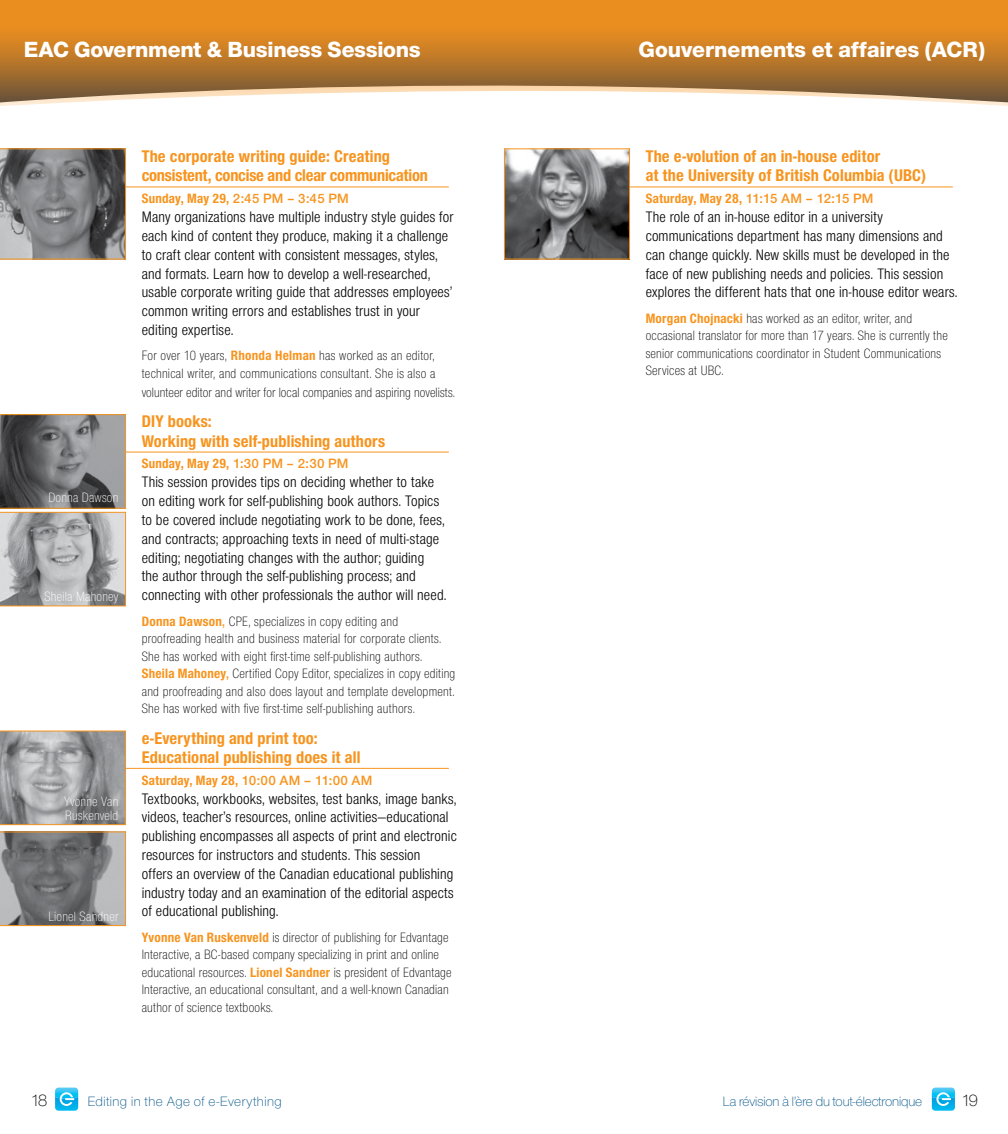
<style>
.page{position:relative;width:1008px;height:1134px;background:#fff}
.page>*{position:absolute;margin:0;border:0;box-sizing:border-box;transform-origin:0 0}
.t1{font:22.75px "Nimbus San Nov T Heav";letter-spacing:-.005em;color:#fff}
.t2{font:700 condensed 17.5px/19.2px "Nimbus San Nov T";letter-spacing:.01em;color:#f7941e}
.t3{font:17.5px "Nimbus San Nov D Ligh";color:#000}
.t4{font:condensed 15.75px/18.7px "Nimbus San Nov T";letter-spacing:.01em;color:#000}
.t5{font:14px/17.5px "Nimbus San Nov T Ligh Cond";letter-spacing:.015em;color:#000}
.t6{font:700 condensed 14px "Nimbus San Nov T";letter-spacing:.015em;color:#f7941e}
.t7{font:14px/14px "Nimbus San Nov T Ligh Cond";letter-spacing:.015em;color:#fff}
.t8{font:14px "Nimbus San Nov D Ligh";letter-spacing:.01em;color:#005488}
.t9{font:14px "Nimbus San Nov D Ligh";letter-spacing:.035em;color:#005488}
.s1{font-weight:600;font-stretch:normal}
.s2{font-family:"Nimbus San Nov T";font-weight:700;font-stretch:condensed;color:#f7941e}
.s3{font-family:"Nimbus San Nov T";font-weight:600;font-stretch:condensed;color:#f7941e}
</style>
<div class="page">
<svg style="left:0;top:0;width:1008px;height:106px;background:#ce8e41"></svg>
<hr style="left:24px;top:187px;width:425px;height:1px;background:#f7941e">
<hr style="left:24px;top:452px;width:425px;height:1px;background:#f7941e">
<hr style="left:24px;top:768px;width:425px;height:1px;background:#f7941e">
<hr style="left:528px;top:187px;width:425px;height:1px;background:#f7941e">
<svg style="left:0;top:148px;width:126px;height:112px;background:#797979"></svg>
<img style="left:506px;top:150px;width:122px;height:108px">
<div style="left:504px;top:148px;width:126px;height:112px;border:1px solid #f7941e"></div>
<svg style="left:0;top:414px;width:126px;height:192px;background:#8e8d8d"></svg>
<svg style="left:0;top:731px;width:126px;height:94px;background:#9b9b9c"></svg>
<svg style="left:0;top:832px;width:126px;height:94px;background:#818182"></svg>
<svg style="left:55px;top:1088px;width:23px;height:23px"></svg>
<svg style="left:932px;top:1088px;width:23px;height:23px"></svg>
<h1 class="t1" style="left:24px;top:36px;width:398px">EAC Government &amp; Business Sessions</h1>
<h1 class="t1" style="left:638px;top:36px;width:348px">Gouvernements et affaires (ACR)</h1>
<p class="t7" style="left:48px;top:490px;width:72px">Donna Dawson</p>
<p class="t7" style="left:45px;top:590px;width:75px">Sheila Mahoney</p>
<p class="t7" style="left:64px;top:794px;width:56px">Yvonne Van<br>Ruskenveld</p>
<p class="t7" style="left:48px;top:909px;width:72px">Lionel Sandner</p>
<p class="t2" style="left:142px;top:146px;width:288px">The corporate writing guide: Creating consistent, concise and clear communication</p>
<p class="t6" style="left:142px;top:190px;width:209px">Sunday, May 29, <span class="s1">2:45 PM – 3:45 PM</span></p>
<p class="t4" style="left:142px;top:207px;width:313px">Many organizations have multiple industry style guides for each kind of content they produce, making it a challenge to craft clear content with consistent messages, styles, and formats. Learn how to develop a well-researched, usable corporate writing guide that addresses employees’ common writing errors and establishes trust in your editing expertise.</p>
<p class="t5" style="left:142px;top:347px;width:295px">For over 10 years, <span class="s2">Rhonda Helman</span> has worked as an editor, technical writer, and communications consultant. She is also a</p>
<p class="t5" style="left:142px;top:383px;width:315px">volunteer editor and writer for local companies and aspiring novelists.</p>
<p class="t2" style="left:142px;top:412px;width:245px">DIY books:<br>Working with self-publishing authors</p>
<p class="t6" style="left:142px;top:456px;width:208px">Sunday, May 29, <span class="s1">1:30 PM – 2:30 PM</span></p>
<p class="t4" style="left:142px;top:473px;width:306px">This session provides tips on deciding whether to take on editing work for self-publishing book authors. Topics to be covered include negotiating work to be done, fees, and contracts; approaching texts in need of multi-stage editing; negotiating changes with the author; guiding<br>the author through the self-publishing process; and connecting with other professionals the author will need.</p>
<p class="t5" style="left:142px;top:612px;width:315px"><span class="s2">Donna Dawson</span><span class="s3">,</span> CPE, specializes in copy editing and proofreading health and business material for corporate clients.<br>She has worked with eight first-time self-publishing authors.<br><span class="s2">Sheila Mahoney</span><span class="s3">,</span> Certified Copy Editor, specializes in copy editing and proofreading and also does layout and template development.<br>She has worked with five first-time self-publishing authors.</p>
<p class="t2" style="left:142px;top:728px;width:220px">e-Everything and print too:<br>Educational publishing does it all</p>
<p class="t6" style="left:142px;top:772px;width:232px">Saturday, May 28, <span class="s1">10:00 AM – 11:00 AM</span></p>
<p class="t4" style="left:142px;top:789px;width:316px">Textbooks, workbooks, websites, test banks, image banks, videos, teacher’s resources, online activities—educational publishing encompasses all aspects of print and electronic resources for instructors and students. This session<br>offers an overview of the Canadian educational publishing industry today and an examination of the editorial aspects of educational publishing.</p>
<p class="t5" style="left:142px;top:928px;width:311px"><span class="s2">Yvonne Van Ruskenveld</span> is director of publishing for Edvantage Interactive, a BC-based company specializing in print and online educational resources. <span class="s2">Lionel Sandner</span> is president of Edvantage Interactive, an educational consultant, and a well-known Canadian author of science textbooks.</p>
<p class="t2" style="left:646px;top:146px;width:282px">The e-volution of an in-house editor<br>at the University of British Columbia (UBC)</p>
<p class="t6" style="left:646px;top:190px;width:229px">Saturday, May 28, <span class="s1">11:15 AM – 12:15 PM</span></p>
<p class="t4" style="left:646px;top:207px;width:313px">The role of an in-house editor in a university communications department has many dimensions and can change quickly. New skills must be developed in the face of new publishing needs and policies. This session explores the different hats that one in-house editor wears.</p>
<p class="t5" style="left:646px;top:309px;width:304px"><span class="s2">Morgan Chojnacki</span> has worked as an editor, writer, and occasional translator for more than 17 years. She is currently the senior communications coordinator in Student Communications Services at UBC.</p>
<p class="t3" style="left:33px;top:1091px;width:16px">18</p>
<p class="t9" style="left:88px;top:1094px;width:195px">Editing in the Age of e-Everything</p>
<p class="t8" style="left:723px;top:1094px;width:201px">La révision à l’ère du tout-électronique</p>
<p class="t3" style="left:964px;top:1091px;width:16px">19</p>
</div>
